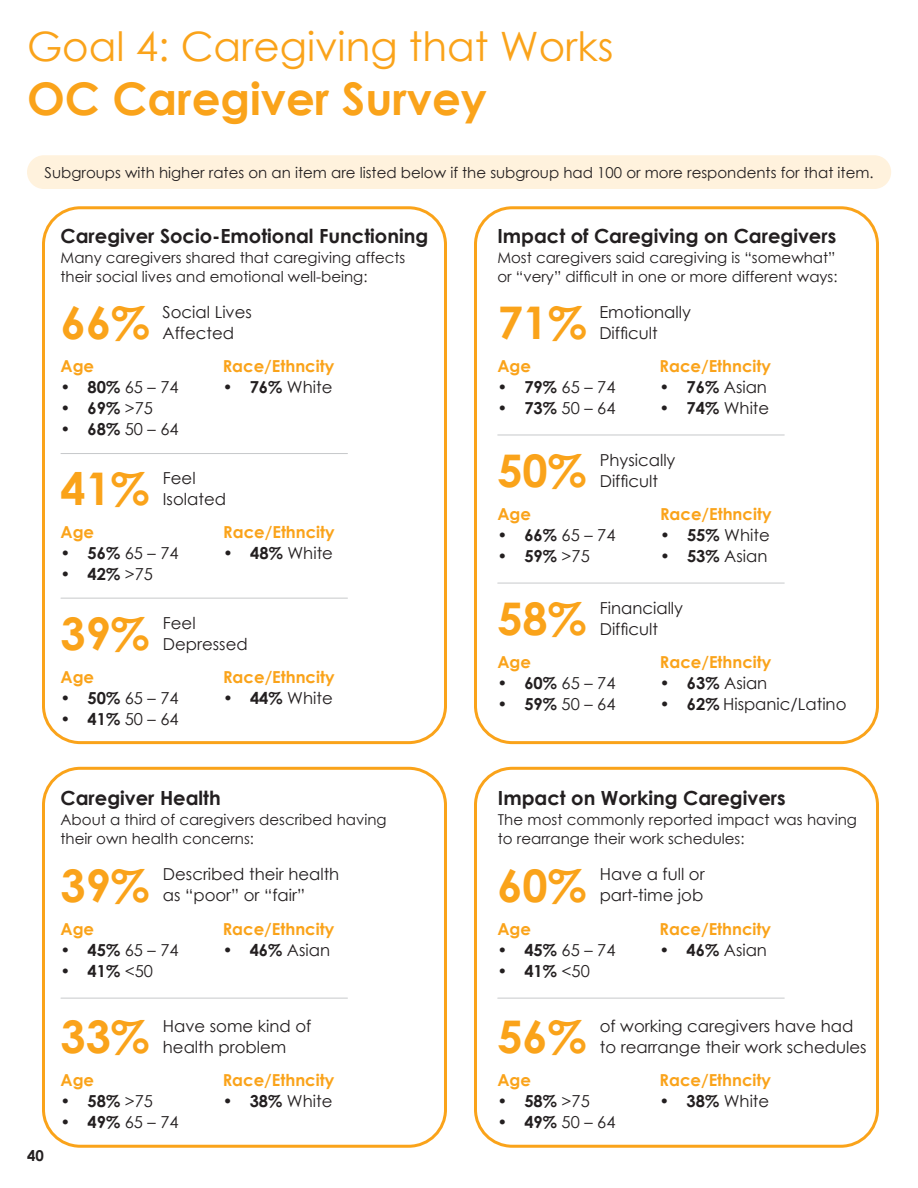
<style>
.page{position:relative;width:918px;height:1188px;background:#fff}
.page>*{position:absolute;margin:0;border:0;box-sizing:border-box;transform-origin:0 0}
.t1{font:700 45px "Century Gothic";color:#faa31a}
.t2{font:40.5px "Century Gothic";color:#faa31a}
.t3{font:700 19.5px "Century Gothic";color:#231f20}
.t4{font:16.5px/21px "Century Gothic";color:#231f20}
.t5{font:700 16.5px "Century Gothic";color:#faa31a}
.t6{font:700 16.5px "Century Gothic";color:#231f20}
.t7{font:15px/19.5px "Century Gothic";color:#231f20}
.t8{font:700 15px "Century Gothic";color:#231f20}
.s1{font-weight:700}
.s2{font-weight:400}
</style>
<div class="page">
<div style="left:42px;top:767px;width:405px;height:381px;border:3px solid #faa31a;border-radius:37px"></div>
<hr style="left:61px;top:998px;width:286px;height:1px;background:#c7c9cb">
<div style="left:474px;top:767px;width:405px;height:381px;border:3px solid #faa31a;border-radius:37px"></div>
<hr style="left:498px;top:998px;width:286px;height:1px;background:#c7c9cb">
<div style="left:42px;top:206px;width:405px;height:538px;border:3px solid #faa31a;border-radius:37px"></div>
<hr style="left:61px;top:598px;width:286px;height:1px;background:#c7c9cb">
<hr style="left:61px;top:453px;width:286px;height:1px;background:#c7c9cb">
<div style="left:474px;top:206px;width:405px;height:538px;border:3px solid #faa31a;border-radius:37px"></div>
<hr style="left:498px;top:583px;width:286px;height:1px;background:#c7c9cb">
<hr style="left:498px;top:435px;width:286px;height:1px;background:#c7c9cb">
<div style="left:27px;top:155px;width:864px;height:34px;background:#fff2dd;border-radius:17px"></div>
<h2 class="t2" style="left:27px;top:18px;width:588px">Goal 4: Caregiving that Works</h2>
<h1 class="t1" style="left:27px;top:64px;width:461px">OC Caregiver Survey</h1>
<p class="t7" style="left:45px;top:162px;width:831px">Subgroups with higher rates on an item are listed below if the subgroup had 100 or more respondents for that item.</p>
<p class="t3" style="left:61px;top:222px;width:369px">Caregiver Socio-Emotional Functioning</p>
<p class="t7" style="left:61px;top:248px;width:346px">Many caregivers shared that caregiving affects their social lives and emotional well-being:</p>
<h1 class="t1" style="left:61px;top:289px;width:91px">66%</h1>
<p class="t4" style="left:163px;top:301px;width:91px">Social Lives<br>Affected</p>
<p class="t5" style="left:61px;top:354px;width:35px">Age</p>
<p class="t4" style="left:61px;top:377px;width:120px"><span class="s1">• 80%</span> 65 – 74</p>
<p class="t6" style="left:61px;top:396px;width:94px">• 69% <span class="s2">&gt;75</span></p>
<p class="t4" style="left:61px;top:419px;width:120px"><span class="s1">• 68%</span> 50 – 64</p>
<p class="t5" style="left:223px;top:354px;width:113px">Race/Ethncity</p>
<p class="t4" style="left:223px;top:377px;width:111px"><span class="s1">• 76%</span> White</p>
<h1 class="t1" style="left:61px;top:455px;width:91px">41%</h1>
<p class="t4" style="left:163px;top:467px;width:65px">Feel<br>Isolated</p>
<p class="t5" style="left:61px;top:520px;width:35px">Age</p>
<p class="t4" style="left:61px;top:543px;width:120px"><span class="s1">• 56%</span> 65 – 74</p>
<p class="t6" style="left:61px;top:562px;width:94px">• 42% <span class="s2">&gt;75</span></p>
<p class="t5" style="left:223px;top:520px;width:113px">Race/Ethncity</p>
<p class="t4" style="left:223px;top:543px;width:111px"><span class="s1">• 48%</span> White</p>
<h1 class="t1" style="left:61px;top:599px;width:91px">39%</h1>
<p class="t4" style="left:163px;top:612px;width:86px">Feel<br>Depressed</p>
<p class="t5" style="left:61px;top:664px;width:35px">Age</p>
<p class="t4" style="left:61px;top:687px;width:120px"><span class="s1">• 50%</span> 65 – 74</p>
<p class="t4" style="left:61px;top:708px;width:120px"><span class="s1">• 41%</span> 50 – 64</p>
<p class="t5" style="left:223px;top:664px;width:113px">Race/Ethncity</p>
<p class="t4" style="left:223px;top:687px;width:111px"><span class="s1">• 44%</span> White</p>
<p class="t8" style="left:27px;top:1144px;width:18px">40</p>
<p class="t3" style="left:61px;top:783px;width:162px">Caregiver Health</p>
<p class="t7" style="left:61px;top:809px;width:328px">About a third of caregivers described having their own health concerns:</p>
<h1 class="t1" style="left:61px;top:851px;width:91px">39%</h1>
<p class="t4" style="left:163px;top:864px;width:178px">Described their health as “poor” or “fair”</p>
<p class="t5" style="left:61px;top:916px;width:35px">Age</p>
<p class="t4" style="left:61px;top:939px;width:120px"><span class="s1">• 45%</span> 65 – 74</p>
<p class="t6" style="left:61px;top:958px;width:94px">• 41% <span class="s2">&lt;50</span></p>
<p class="t5" style="left:223px;top:916px;width:113px">Race/Ethncity</p>
<p class="t4" style="left:223px;top:939px;width:109px"><span class="s1">• 46%</span> Asian</p>
<h1 class="t1" style="left:61px;top:1003px;width:91px">33%</h1>
<p class="t4" style="left:163px;top:1015px;width:150px">Have some kind of health problem</p>
<p class="t5" style="left:61px;top:1068px;width:35px">Age</p>
<p class="t6" style="left:61px;top:1089px;width:94px">• 58% <span class="s2">&gt;75</span></p>
<p class="t4" style="left:61px;top:1111px;width:120px"><span class="s1">• 49%</span> 65 – 74</p>
<p class="t5" style="left:223px;top:1068px;width:113px">Race/Ethncity</p>
<p class="t4" style="left:223px;top:1090px;width:111px"><span class="s1">• 38%</span> White</p>
<p class="t3" style="left:497px;top:222px;width:340px">Impact of Caregiving on Caregivers</p>
<p class="t7" style="left:497px;top:248px;width:342px">Most caregivers said caregiving is “somewhat” or “very” difficult in one or more different ways:</p>
<h1 class="t1" style="left:498px;top:289px;width:91px">71%</h1>
<p class="t4" style="left:599px;top:301px;width:93px">Emotionally<br>Difficult</p>
<p class="t5" style="left:497px;top:354px;width:35px">Age</p>
<p class="t4" style="left:497px;top:377px;width:120px"><span class="s1">• 79%</span> 65 – 74</p>
<p class="t4" style="left:497px;top:398px;width:120px"><span class="s1">• 73%</span> 50 – 64</p>
<p class="t5" style="left:660px;top:354px;width:113px">Race/Ethncity</p>
<p class="t4" style="left:660px;top:377px;width:109px"><span class="s1">• 76%</span> Asian</p>
<p class="t4" style="left:660px;top:398px;width:111px"><span class="s1">• 74%</span> White</p>
<h1 class="t1" style="left:497px;top:437px;width:91px">50%</h1>
<p class="t4" style="left:600px;top:449px;width:77px">Physically<br>Difficult</p>
<p class="t5" style="left:497px;top:502px;width:35px">Age</p>
<p class="t4" style="left:497px;top:525px;width:120px"><span class="s1">• 66%</span> 65 – 74</p>
<p class="t6" style="left:497px;top:544px;width:94px">• 59% <span class="s2">&gt;75</span></p>
<p class="t5" style="left:660px;top:502px;width:113px">Race/Ethncity</p>
<p class="t4" style="left:660px;top:525px;width:111px"><span class="s1">• 55%</span> White</p>
<p class="t4" style="left:660px;top:546px;width:109px"><span class="s1">• 53%</span> Asian</p>
<h1 class="t1" style="left:497px;top:585px;width:91px">58%</h1>
<p class="t4" style="left:600px;top:597px;width:85px">Financially<br>Difficult</p>
<p class="t5" style="left:497px;top:649px;width:35px">Age</p>
<p class="t4" style="left:497px;top:672px;width:120px"><span class="s1">• 60%</span> 65 – 74</p>
<p class="t4" style="left:497px;top:693px;width:120px"><span class="s1">• 59%</span> 50 – 64</p>
<p class="t5" style="left:660px;top:649px;width:113px">Race/Ethncity</p>
<p class="t4" style="left:660px;top:672px;width:109px"><span class="s1">• 63%</span> Asian</p>
<p class="t4" style="left:660px;top:693px;width:188px"><span class="s1">• 62%</span> Hispanic/Latino</p>
<p class="t3" style="left:498px;top:783px;width:289px">Impact on Working Caregivers</p>
<p class="t7" style="left:498px;top:809px;width:361px">The most commonly reported impact was having to rearrange their work schedules:</p>
<h1 class="t1" style="left:497px;top:851px;width:91px">60%</h1>
<p class="t4" style="left:600px;top:864px;width:106px">Have a full or part-time job</p>
<p class="t5" style="left:497px;top:916px;width:35px">Age</p>
<p class="t4" style="left:497px;top:939px;width:120px"><span class="s1">• 45%</span> 65 – 74</p>
<p class="t6" style="left:497px;top:958px;width:94px">• 41% <span class="s2">&lt;50</span></p>
<p class="t5" style="left:660px;top:916px;width:113px">Race/Ethncity</p>
<p class="t4" style="left:660px;top:939px;width:109px"><span class="s1">• 46%</span> Asian</p>
<h1 class="t1" style="left:497px;top:1003px;width:91px">56%</h1>
<p class="t4" style="left:600px;top:1015px;width:268px">of working caregivers have had to rearrange their work schedules</p>
<p class="t5" style="left:497px;top:1068px;width:35px">Age</p>
<p class="t6" style="left:497px;top:1089px;width:94px">• 58% <span class="s2">&gt;75</span></p>
<p class="t4" style="left:497px;top:1111px;width:120px"><span class="s1">• 49%</span> 50 – 64</p>
<p class="t5" style="left:660px;top:1068px;width:113px">Race/Ethncity</p>
<p class="t4" style="left:660px;top:1090px;width:111px"><span class="s1">• 38%</span> White</p>
</div>
